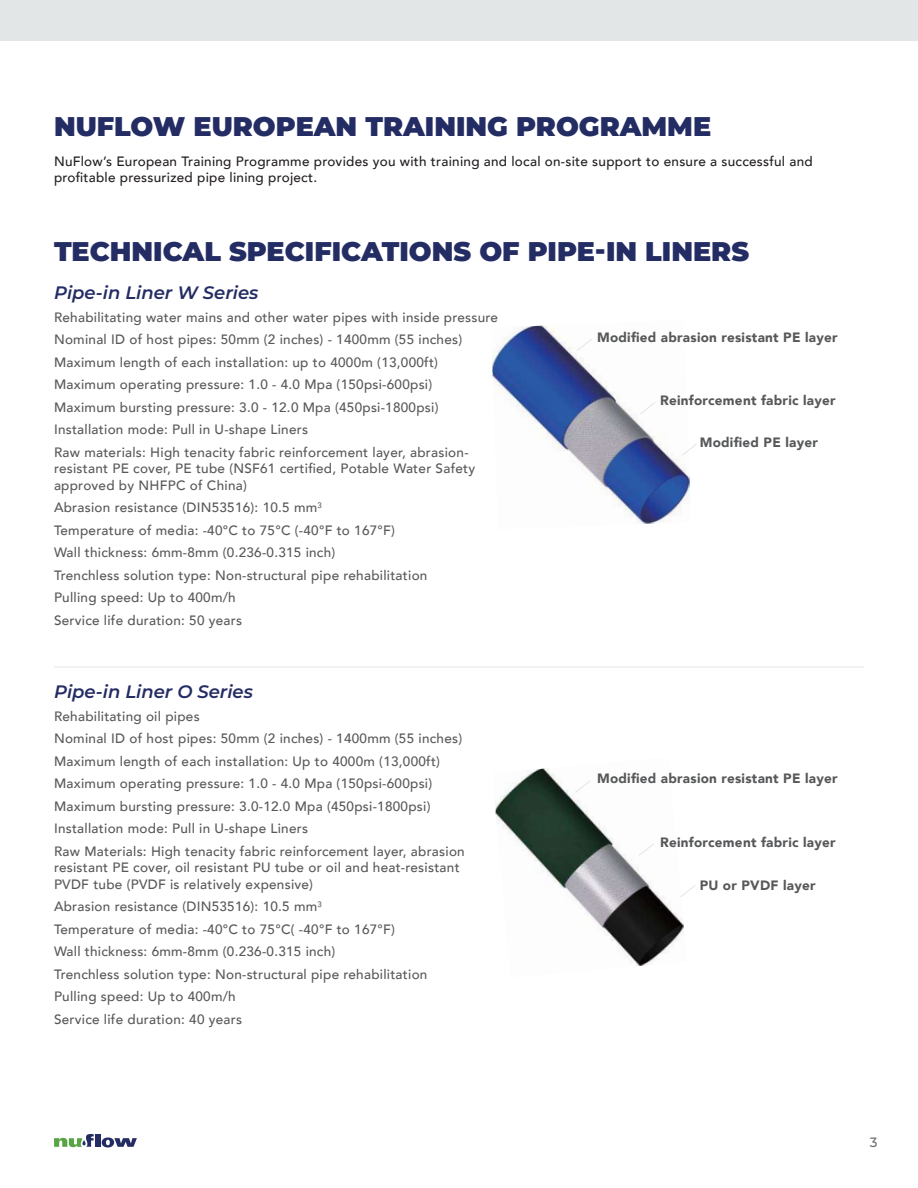
<style>
.page{position:relative;width:918px;height:1188px;background:#fff}
.page>*{position:absolute;margin:0;border:0;box-sizing:border-box;transform-origin:0 0}
.t1{font:900 27px "Montserrat";color:#242c64}
.t2{font:italic 600 18px "Montserrat";color:#242c64}
.t3{font:500 13.5px/22.5px "Avenir";letter-spacing:.02em;color:#57585a}
.t4{font:900 13.5px "Avenir";letter-spacing:.02em;color:#57585a}
.t5{font:500 13.5px/16.5px "Avenir";letter-spacing:.02em;color:#231f20}
.t6{font:500 13.5px "Montserrat";color:#6c6d70}
</style>
<div class="page">
<img style="left:492px;top:325px;width:198px;height:199px">
<svg style="left:54px;top:1134px;width:40px;height:13px"></svg>
<div style="left:95px;top:1134px;width:5px;height:13px;background:#242c64"></div>
<svg style="left:102px;top:1137px;width:35px;height:11px"></svg>
<img style="left:495px;top:768px;width:189px;height:198px">
<hr style="left:54px;top:667px;width:810px;height:1px;background:#e3e6e7">
<svg style="left:576px;top:338px;width:17px;height:14px"></svg>
<svg style="left:575px;top:780px;width:16px;height:13px"></svg>
<svg style="left:639px;top:401px;width:17px;height:14px"></svg>
<svg style="left:638px;top:843px;width:17px;height:14px"></svg>
<svg style="left:681px;top:443px;width:16px;height:13px"></svg>
<svg style="left:679px;top:884px;width:16px;height:14px"></svg>
<div style="left:0;top:0;width:918px;height:40px;background:#e3e6e7"></div>
<h1 class="t1" style="left:54px;top:108px;width:659px">NUFLOW EUROPEAN TRAINING PROGRAMME</h1>
<p class="t5" style="left:54px;top:152px;width:760px">NuFlow’s European Training Programme provides you with training and local on-site support to ensure a successful and profitable pressurized pipe lining project.</p>
<h1 class="t1" style="left:54px;top:234px;width:697px">TECHNICAL SPECIFICATIONS OF PIPE-IN LINERS</h1>
<h2 class="t2" style="left:54px;top:281px;width:206px">Pipe-in Liner W Series</h2>
<p class="t3" style="left:54px;top:305px;width:446px">Rehabilitating water mains and other water pipes with inside pressure Nominal ID of host pipes: 50mm (2 inches) - 1400mm (55 inches)<br>Maximum length of each installation: up to 4000m (13,000ft)<br>Maximum operating pressure: 1.0 - 4.0 Mpa (150psi-600psi)<br>Maximum bursting pressure: 3.0 - 12.0 Mpa (450psi-1800psi)<br>Installation mode: Pull in U-shape Liners<br>Raw materials: High tenacity fabric reinforcement layer, abrasion-</p>
<p class="t3" style="left:54px;top:459px;width:423px;line-height:16.5px">resistant PE cover, PE tube (NSF61 certified, Potable Water Safety approved by NHFPC of China)</p>
<p class="t3" style="left:54px;top:495px;width:375px">Abrasion resistance (DIN53516): 10.5 mm<sup>3<br></sup>Temperature of media: -40°C to 75°C (-40°F to 167°F)<br>Wall thickness: 6mm-8mm (0.236-0.315 inch)<br>Trenchless solution type: Non-structural pipe rehabilitation Pulling speed: Up to 400m/h<br>Service life duration: 50 years</p>
<p class="t4" style="left:597px;top:325px;width:242px">Modified abrasion resistant PE layer</p>
<p class="t4" style="left:660px;top:389px;width:177px">Reinforcement fabric layer</p>
<p class="t4" style="left:700px;top:431px;width:120px">Modified PE layer</p>
<h2 class="t2" style="left:54px;top:680px;width:201px">Pipe-in Liner O Series</h2>
<p class="t3" style="left:54px;top:704px;width:412px">Rehabilitating oil pipes<br>Nominal ID of host pipes: 50mm (2 inches) - 1400mm (55 inches)<br>Maximum length of each installation: Up to 4000m (13,000ft)<br>Maximum operating pressure: 1.0 - 4.0 Mpa (150psi-600psi)<br>Maximum bursting pressure: 3.0-12.0 Mpa (450psi-1800psi)<br>Installation mode: Pull in U-shape Liners<br>Raw Materials: High tenacity fabric reinforcement layer, abrasion</p>
<p class="t3" style="left:54px;top:859px;width:407px;line-height:16.5px">resistant PE cover, oil resistant PU tube or oil and heat-resistant<br>PVDF tube (PVDF is relatively expensive)</p>
<p class="t3" style="left:54px;top:895px;width:375px">Abrasion resistance (DIN53516): 10.5 mm<sup>3<br></sup>Temperature of media: -40°C to 75°C( -40°F to 167°F)<br>Wall thickness: 6mm-8mm (0.236-0.315 inch)<br>Trenchless solution type: Non-structural pipe rehabilitation Pulling speed: Up to 400m/h<br>Service life duration: 40 years</p>
<p class="t4" style="left:597px;top:767px;width:242px">Modified abrasion resistant PE layer</p>
<p class="t4" style="left:660px;top:831px;width:177px">Reinforcement fabric layer</p>
<p class="t4" style="left:700px;top:874px;width:118px">PU or PVDF layer</p>
<p class="t6" style="left:870px;top:1133px;width:9px">3</p>
</div>
